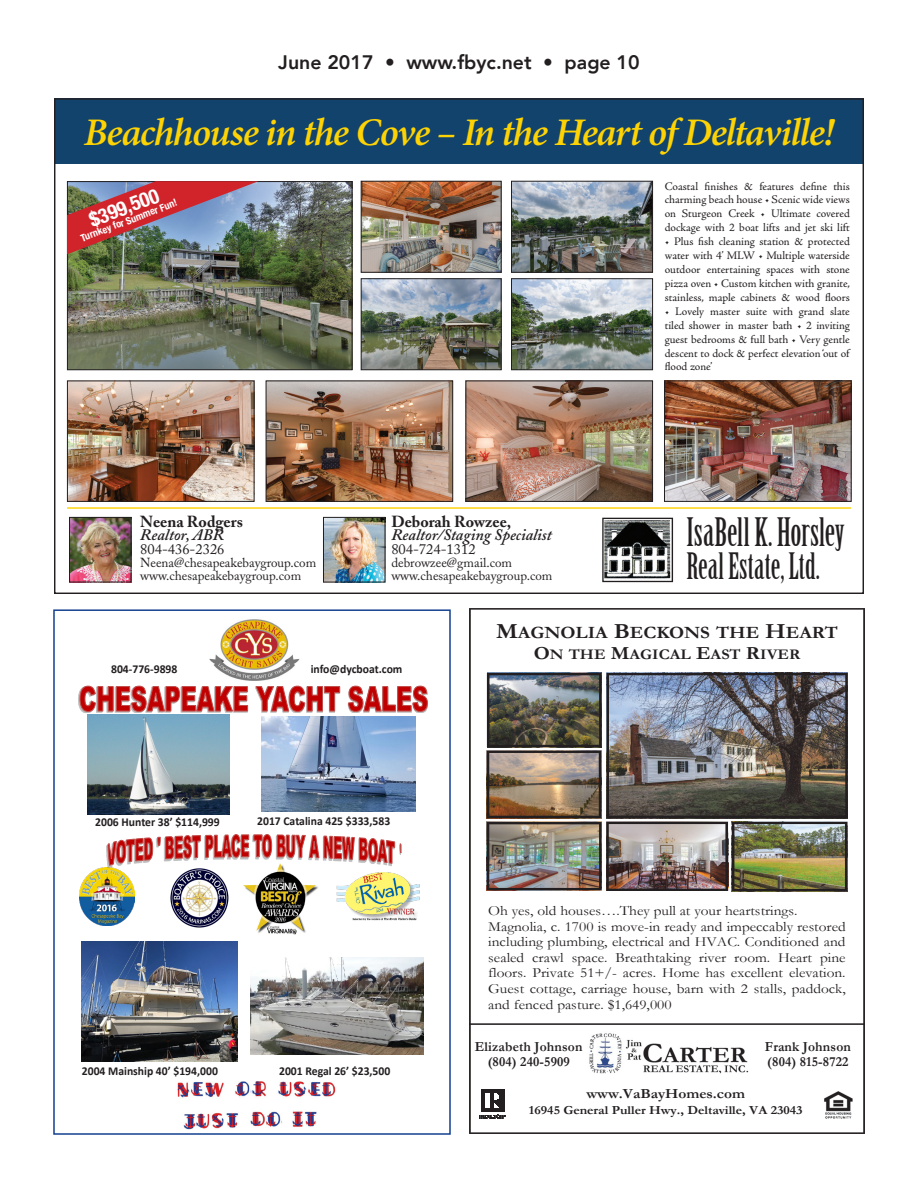
<style>
.page{position:relative;width:918px;height:1188px;background:#fff}
.page>*{position:absolute;margin:0;border:0;box-sizing:border-box;transform-origin:0 0}
.t1{font:italic 600 39.15px "Minion Pro";letter-spacing:-.035em;color:#fed304}
.t2{font:38.25px "Birch";letter-spacing:-.005em;color:#231f20}
.t3{font:35.55px "Birch";color:#231f20}
.t4{font:700 condensed 20.25px "Helvetica Neue LT Std";color:#fff}
.t5{font:800 19.5px "Avenir";color:#231f20}
.t6{font:700 17.4px "Garamond";color:#231f20;scale:1.1 1}
.t7{font:italic 600 15.9px/13px "Adobe Caslon";color:#231f20}
.t8{font:700 15.9px/13px "Adobe Caslon";color:#231f20}
.t9{font:700 14.7px "Garamond";color:#231f20;scale:1.1 1}
.t10{font:14.55px "Adobe Caslon";color:#231f20}
.t11{font:13.95px/15.6px "Garamond";letter-spacing:.005em;color:#231f20;scale:1.1 1}
.t12{font:700 13.95px/15.6px "Garamond";letter-spacing:.01em;color:#231f20}
.t13{font:700 13.95px "Garamond";letter-spacing:.01em;color:#231f20;scale:1.1 1}
.t14{font:13.05px/13px "Adobe Caslon";color:#231f20}
.t15{font:700 12.3px "Garamond";color:#231f20;scale:1.1 1}
.t16{font:700 12px "Calibri";color:#231f20}
.t17{font:11.55px/14px "Adobe Jenson Pro";letter-spacing:-.005em;color:#231f20;text-align:justify}
.t18{font:700 condensed 10.2px "Helvetica Neue LT Std";color:#fff}
.s1{font-weight:600;font-style:italic}
.s2{font-weight:700;font-style:normal}
.s3{font-size:21.6px}
.s4{font-size:18.6px}
</style>
<div class="page">
<div style="left:54px;top:98px;width:809px;height:66px;background:#12436d"></div>
<img style="left:71px;top:519px;width:58px;height:61px">
<div style="left:69px;top:517px;width:62px;height:65px;border:1px solid #231f20"></div>
<img style="left:325px;top:519px;width:58px;height:61px">
<div style="left:323px;top:517px;width:62px;height:65px;border:1px solid #231f20"></div>
<hr style="left:67px;top:507px;width:784px;height:2px;background:#fed304">
<img style="left:69px;top:183px;width:281px;height:185px">
<div style="left:67px;top:181px;width:285px;height:189px;border:1px solid #231f20"></div>
<img style="left:69px;top:383px;width:183px;height:117px">
<div style="left:67px;top:381px;width:187px;height:121px;border:1px solid #231f20"></div>
<img style="left:468px;top:383px;width:183px;height:117px">
<div style="left:466px;top:381px;width:187px;height:121px;border:1px solid #231f20"></div>
<img style="left:268px;top:383px;width:183px;height:117px">
<div style="left:266px;top:381px;width:187px;height:121px;border:1px solid #231f20"></div>
<img style="left:666px;top:383px;width:184px;height:117px">
<div style="left:664px;top:381px;width:188px;height:121px;border:1px solid #231f20"></div>
<img style="left:604px;top:520px;width:67px;height:59px">
<div style="left:602px;top:518px;width:71px;height:64px;border:1px solid #231f20"></div>
<img style="left:363px;top:183px;width:137px;height:88px">
<div style="left:361px;top:181px;width:141px;height:92px;border:1px solid #231f20"></div>
<img style="left:513px;top:183px;width:138px;height:88px">
<div style="left:511px;top:181px;width:142px;height:92px;border:1px solid #231f20"></div>
<img style="left:363px;top:280px;width:137px;height:88px">
<div style="left:361px;top:278px;width:141px;height:92px;border:1px solid #231f20"></div>
<img style="left:513px;top:280px;width:138px;height:88px">
<div style="left:511px;top:278px;width:142px;height:92px;border:1px solid #231f20"></div>
<img style="left:67px;top:181px;width:191px;height:73px">
<img style="left:209px;top:619px;width:91px;height:62px">
<img style="left:83px;top:712px;width:342px;height:1px">
<svg style="left:79px;top:685px;width:170px;height:27px"></svg>
<svg style="left:255px;top:685px;width:86px;height:27px"></svg>
<svg style="left:347px;top:685px;width:81px;height:27px"></svg>
<img style="left:243px;top:867px;width:75px;height:68px">
<img style="left:79px;top:868px;width:56px;height:57px">
<img style="left:336px;top:872px;width:84px;height:49px">
<img style="left:170px;top:868px;width:59px;height:60px">
<svg style="left:107px;top:834px;width:295px;height:32px"></svg>
<img style="left:177px;top:1081px;width:158px;height:48px">
<img style="left:262px;top:716px;width:154px;height:96px">
<img style="left:82px;top:941px;width:155px;height:120px">
<img style="left:251px;top:958px;width:172px;height:97px">
<img style="left:88px;top:715px;width:141px;height:99px">
<div style="left:53px;top:609px;width:398px;height:526px;border:2px solid #123f90"></div>
<svg style="left:469px;top:608px;width:396px;height:526px"></svg>
<svg style="left:480px;top:1090px;width:27px;height:29px"></svg>
<img style="left:823px;top:1087px;width:34px;height:34px">
<img style="left:587px;top:1032px;width:162px;height:42px">
<hr style="left:469px;top:1023px;width:395px;height:2px;background:#231f20">
<img style="left:487px;top:673px;width:361px;height:218px">
<p class="t5" style="left:278px;top:47px;width:363px">June 2017 • www.fbyc.net • page 10</p>
<p class="t1" style="left:84px;top:105px;width:752px">Beachhouse in the Cove – In the Heart of Deltaville!</p>
<p class="t4" style="left:86px;top:209px;width:75px;rotate:-21deg">$399,500</p>
<p class="t18" style="left:79px;top:233px;width:104px;rotate:-21deg">Turnkey for Summer Fun!</p>
<p class="t8" style="left:140px;top:515px;width:104px">Neena Rodgers<br><span class="s1">Realtor, ABR</span></p>
<p class="t10" style="left:140px;top:541px;width:86px">804-436-2326</p>
<p class="t14" style="left:140px;top:556px;width:178px">Neena@chesapeakebaygroup.com www.chesapeakebaygroup.com</p>
<p class="t7" style="left:391px;top:515px;width:162px"><span class="s2">Deborah Rowzee,<br></span>Realtor/Staging Specialist</p>
<p class="t10" style="left:391px;top:541px;width:86px">804-724-1312</p>
<p class="t14" style="left:391px;top:556px;width:163px">debrowzee@gmail.com www.chesapeakebaygroup.com</p>
<p class="t17" style="left:665px;top:179px;width:187px">Coastal finishes &amp; features define this charming beach house • Scenic wide views on Sturgeon Creek • Ultimate covered dockage with 2 boat lifts and jet ski lift</p>
<p class="t17" style="left:665px;top:235px;width:187px">• Plus fish cleaning station &amp; protected water with 4’ MLW • Multiple waterside outdoor entertaining spaces with stone pizza oven • Custom kitchen with granite, stainless, maple cabinets &amp; wood floors</p>
<p class="t17" style="left:665px;top:304px;width:187px">• Lovely master suite with grand slate tiled shower in master bath • 2 inviting guest bedrooms &amp; full bath • Very gentle descent to dock &amp; perfect elevation ‘out of flood zone’</p>
<p class="t2" style="left:686px;top:513px;width:160px">IsaBell K. Horsley</p>
<p class="t3" style="left:686px;top:548px;width:135px">Real Estate, Ltd.</p>
<p class="t6" style="left:496px;top:620px;width:312px"><span class="s3">M</span>AGNOLIA <span class="s3">B</span>ECKONS THE <span class="s3">H</span>EART</p>
<p class="t9" style="left:534px;top:645px;width:244px"><span class="s4">O</span>N THE <span class="s4">M</span>AGICAL <span class="s4">E</span>AST <span class="s4">R</span>IVER</p>
<p class="t16" style="left:111px;top:661px;width:68px">804-776-9898</p>
<p class="t16" style="left:311px;top:661px;width:93px">info@dycboat.com</p>
<p class="t16" style="left:95px;top:813px;width:126px">2006 Hunter 38’ $114,999</p>
<p class="t16" style="left:257px;top:813px;width:135px">2017 Catalina 425 $333,583</p>
<p class="t16" style="left:82px;top:1063px;width:138px">2004 Mainship 40’ $194,000</p>
<p class="t16" style="left:279px;top:1063px;width:113px">2001 Regal 26’ $23,500</p>
<p class="t11" style="left:488px;top:902px;width:327px">Oh yes, old houses….They pull at your heartstrings.<br>Magnolia, c. 1700 is move-in ready and impeccably restored including plumbing, electrical and HVAC. Conditioned and sealed crawl space. Breathtaking river room. Heart pine floors. Private 51+/- acres. Home has excellent elevation.<br>Guest cottage, carriage house, barn with 2 stalls, paddock, and fenced pasture. $1,649,000</p>
<p class="t12" style="left:475px;top:1039px;width:109px;text-align:center">Elizabeth Johnson (804) 240-5909</p>
<p class="t12" style="left:765px;top:1039px;width:88px">Frank Johnson (804) 815-8722</p>
<p class="t13" style="left:586px;top:1084px;width:146px">www.VaBayHomes.com</p>
<p class="t15" style="left:529px;top:1102px;width:250px">16945 General Puller Hwy., Deltaville, VA 23043</p>
</div>
